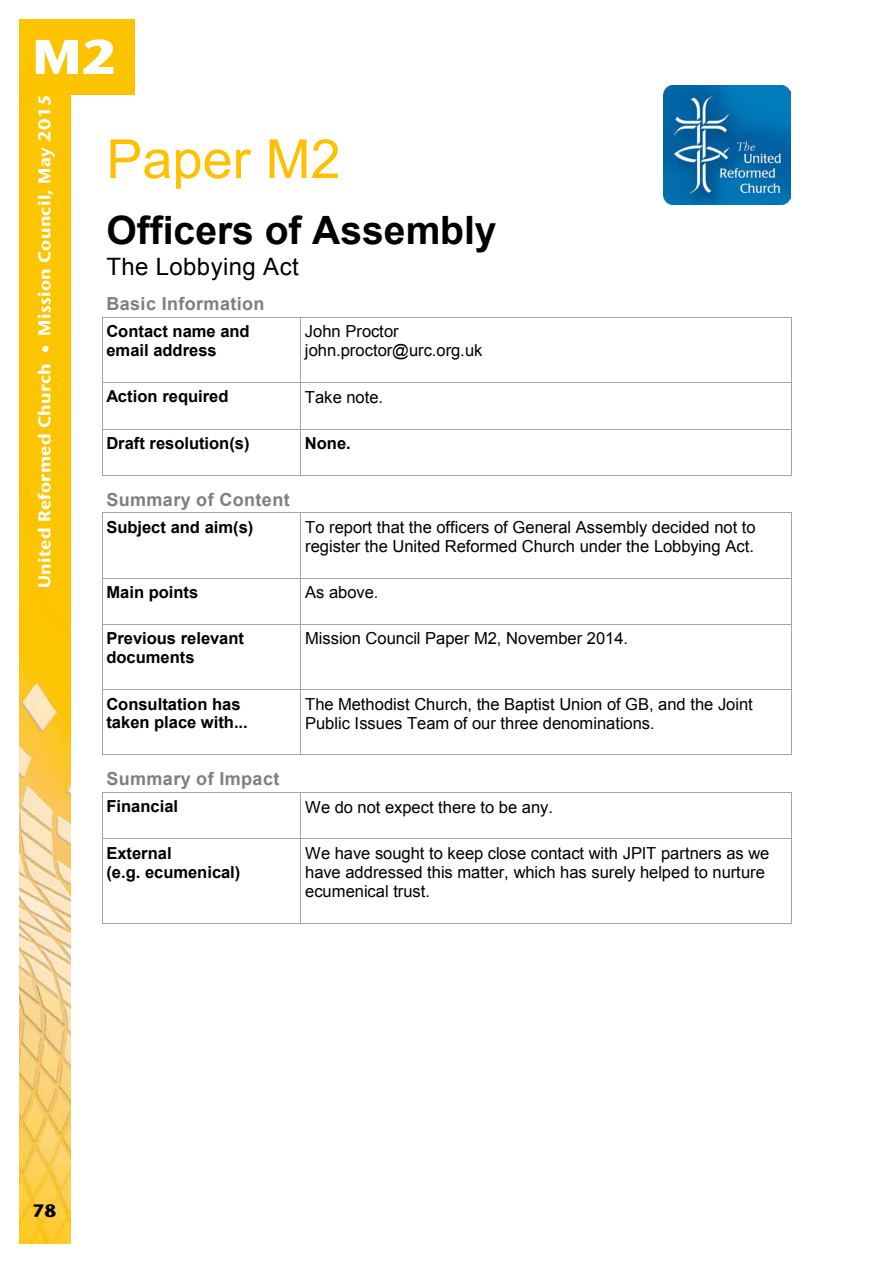
<style>
.page{position:relative;width:893px;height:1263px;background:#fff}
.page>*{position:absolute;margin:0;border:0;box-sizing:border-box;transform-origin:0 0}
.t1{font:54px "Arial";color:#ffc000}
.t2{font:800 48.6px "Stone Sans IIITC Std";color:#fff;scale:1.11 1}
.t3{font:700 39px "Arial";color:#000}
.t4{font:24px "Arial";letter-spacing:.015em;color:#000}
.t5{font:700 18px "Arial";letter-spacing:.02em;color:#7f7f7f}
.t6{font:800 18px "Stone Sans IIITC Std";color:#000}
.t7{font:700 17.1px "Stone Sans IIITC Std";letter-spacing:.02em;color:#fff;scale:1.05 1}
.t8{font:16.5px/18.9px "Arial";color:#000}
.t9{font:700 16.5px/18.9px "Arial";color:#000}
</style>
<div class="page">
<hr style="left:102px;top:317px;width:198px;height:1px;background:#a6a6a6">
<hr style="left:301px;top:317px;width:490px;height:1px;background:#a6a6a6">
<hr style="left:102px;top:322px;width:1px;height:60px;background:#a6a6a6">
<hr style="left:300px;top:322px;width:1px;height:60px;background:#a6a6a6">
<hr style="left:791px;top:322px;width:1px;height:60px;background:#a6a6a6">
<hr style="left:102px;top:382px;width:198px;height:1px;background:#a6a6a6">
<hr style="left:301px;top:382px;width:490px;height:1px;background:#a6a6a6">
<hr style="left:102px;top:387px;width:1px;height:42px;background:#a6a6a6">
<hr style="left:300px;top:387px;width:1px;height:42px;background:#a6a6a6">
<hr style="left:791px;top:387px;width:1px;height:42px;background:#a6a6a6">
<hr style="left:102px;top:429px;width:198px;height:1px;background:#a6a6a6">
<hr style="left:301px;top:429px;width:490px;height:1px;background:#a6a6a6">
<hr style="left:102px;top:434px;width:1px;height:41px;background:#a6a6a6">
<hr style="left:102px;top:475px;width:198px;height:1px;background:#a6a6a6">
<hr style="left:300px;top:434px;width:1px;height:41px;background:#a6a6a6">
<hr style="left:301px;top:475px;width:490px;height:1px;background:#a6a6a6">
<hr style="left:791px;top:434px;width:1px;height:41px;background:#a6a6a6">
<hr style="left:102px;top:513px;width:198px;height:1px;background:#a6a6a6">
<hr style="left:301px;top:513px;width:490px;height:1px;background:#a6a6a6">
<hr style="left:102px;top:518px;width:1px;height:60px;background:#a6a6a6">
<hr style="left:300px;top:518px;width:1px;height:60px;background:#a6a6a6">
<hr style="left:791px;top:518px;width:1px;height:60px;background:#a6a6a6">
<hr style="left:102px;top:578px;width:198px;height:1px;background:#a6a6a6">
<hr style="left:301px;top:578px;width:490px;height:1px;background:#a6a6a6">
<hr style="left:102px;top:583px;width:1px;height:41px;background:#a6a6a6">
<hr style="left:300px;top:583px;width:1px;height:41px;background:#a6a6a6">
<hr style="left:791px;top:583px;width:1px;height:41px;background:#a6a6a6">
<hr style="left:102px;top:624px;width:198px;height:1px;background:#a6a6a6">
<hr style="left:301px;top:624px;width:490px;height:1px;background:#a6a6a6">
<hr style="left:102px;top:629px;width:1px;height:60px;background:#a6a6a6">
<hr style="left:300px;top:629px;width:1px;height:60px;background:#a6a6a6">
<hr style="left:791px;top:629px;width:1px;height:60px;background:#a6a6a6">
<hr style="left:102px;top:689px;width:198px;height:1px;background:#a6a6a6">
<hr style="left:301px;top:689px;width:490px;height:1px;background:#a6a6a6">
<hr style="left:102px;top:694px;width:1px;height:60px;background:#a6a6a6">
<hr style="left:102px;top:754px;width:198px;height:1px;background:#a6a6a6">
<hr style="left:300px;top:694px;width:1px;height:60px;background:#a6a6a6">
<hr style="left:301px;top:754px;width:490px;height:1px;background:#a6a6a6">
<hr style="left:791px;top:694px;width:1px;height:60px;background:#a6a6a6">
<hr style="left:102px;top:792px;width:198px;height:1px;background:#a6a6a6">
<hr style="left:301px;top:792px;width:490px;height:1px;background:#a6a6a6">
<hr style="left:102px;top:797px;width:1px;height:41px;background:#a6a6a6">
<hr style="left:300px;top:797px;width:1px;height:41px;background:#a6a6a6">
<hr style="left:791px;top:797px;width:1px;height:41px;background:#a6a6a6">
<hr style="left:102px;top:838px;width:198px;height:1px;background:#a6a6a6">
<hr style="left:301px;top:838px;width:490px;height:1px;background:#a6a6a6">
<hr style="left:102px;top:843px;width:1px;height:80px;background:#a6a6a6">
<hr style="left:102px;top:923px;width:198px;height:1px;background:#a6a6a6">
<hr style="left:300px;top:843px;width:1px;height:80px;background:#a6a6a6">
<hr style="left:301px;top:923px;width:490px;height:1px;background:#a6a6a6">
<hr style="left:791px;top:843px;width:1px;height:80px;background:#a6a6a6">
<img style="left:19px;top:19px;width:51px;height:1225px">
<div style="left:32px;top:19px;width:102px;height:76px;background:#fcc400"></div>
<img style="left:664px;top:85px;width:127px;height:119px">
<h2 class="t2" style="left:32px;top:25px;width:78px">M2</h2>
<p class="t7" style="left:34px;top:588px;width:472px;rotate:-90deg">United Reformed Church • Mission Council, May 2015</p>
<h1 class="t1" style="left:106px;top:124px;width:236px">Paper M2</h1>
<h3 class="t3" style="left:106px;top:205px;width:392px">Officers of Assembly</h3>
<h3 class="t4" style="left:106px;top:251px;width:194px">The Lobbying Act</h3>
<p class="t5" style="left:106px;top:292px;width:160px">Basic Information</p>
<p class="t9" style="left:106px;top:322px;width:145px">Contact name and email address</p>
<p class="t8" style="left:305px;top:322px;width:179px">John Proctor john.proctor@urc.org.uk</p>
<p class="t9" style="left:106px;top:388px;width:124px">Action required</p>
<p class="t8" style="left:305px;top:387px;width:80px">Take note.</p>
<p class="t9" style="left:106px;top:434px;width:145px">Draft resolution(s)</p>
<p class="t9" style="left:305px;top:434px;width:47px">None.</p>
<p class="t5" style="left:106px;top:487px;width:185px">Summary of Content</p>
<p class="t9" style="left:106px;top:518px;width:148px">Subject and aim(s)</p>
<p class="t8" style="left:305px;top:518px;width:452px">To report that the officers of General Assembly decided not to register the United Reformed Church under the Lobbying Act.</p>
<p class="t9" style="left:106px;top:583px;width:93px">Main points</p>
<p class="t8" style="left:305px;top:583px;width:75px">As above.</p>
<p class="t9" style="left:106px;top:629px;width:139px">Previous relevant documents</p>
<p class="t8" style="left:305px;top:629px;width:325px">Mission Council Paper M2, November 2014.</p>
<p class="t9" style="left:106px;top:695px;width:143px">Consultation has taken place with...</p>
<p class="t8" style="left:305px;top:695px;width:449px">The Methodist Church, the Baptist Union of GB, and the Joint<br>Public Issues Team of our three denominations.</p>
<p class="t5" style="left:106px;top:767px;width:175px">Summary of Impact</p>
<p class="t9" style="left:106px;top:798px;width:73px">Financial</p>
<p class="t8" style="left:305px;top:797px;width:249px">We do not expect there to be any.</p>
<p class="t9" style="left:106px;top:844px;width:136px">External<br>(e.g. ecumenical)</p>
<p class="t8" style="left:305px;top:844px;width:466px">We have sought to keep close contact with JPIT partners as we have addressed this matter, which has surely helped to nurture ecumenical trust.</p>
<p class="t6" style="left:33px;top:1199px;width:26px">78</p>
</div>
